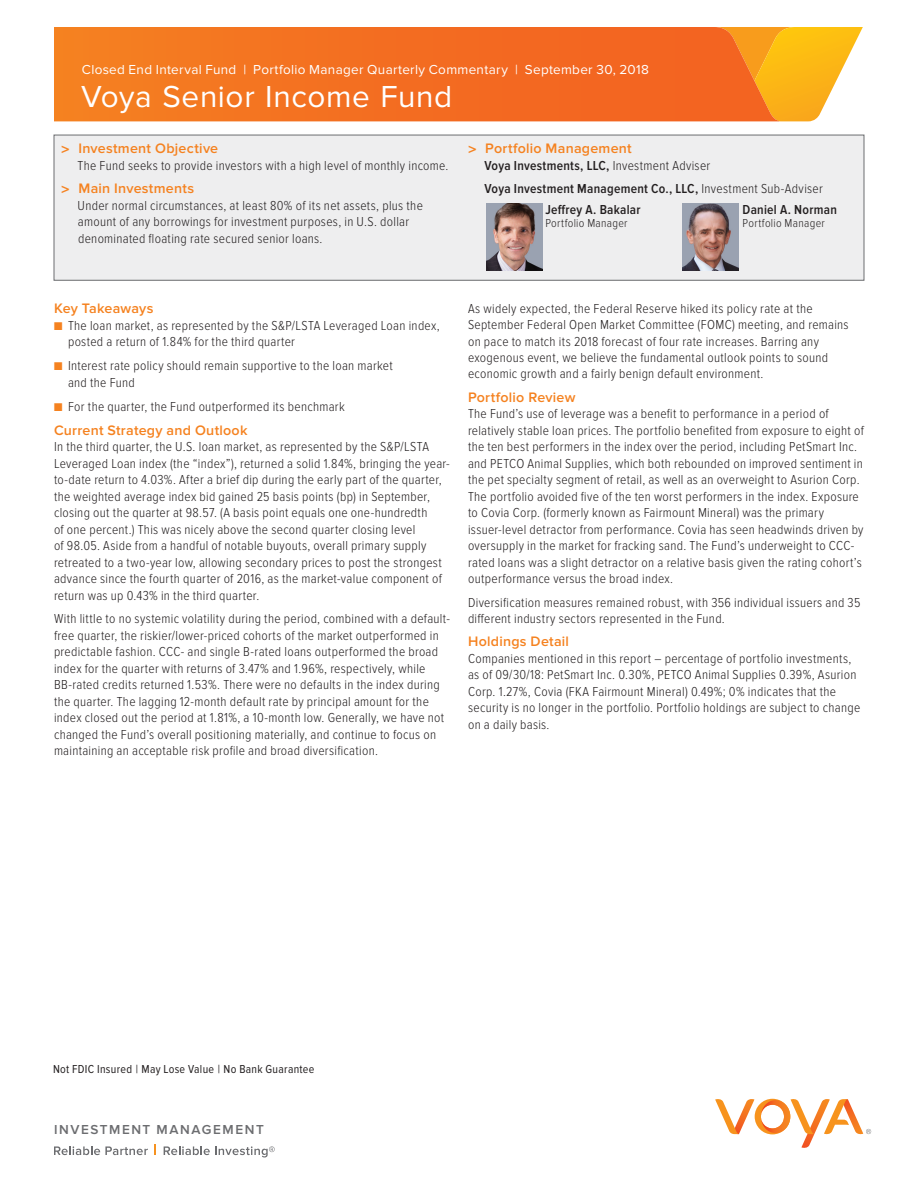
<style>
.page{position:relative;width:918px;height:1188px;background:#fff}
.page>*{position:absolute;margin:0;border:0;box-sizing:border-box;transform-origin:0 0}
.t1{font:31.5px "Proxima Nova";letter-spacing:.02em;color:#fff}
.t2{font:600 14.25px "Proxima Nova";letter-spacing:.02em;color:#f58220}
.t3{font:300 13.5px/16.5px "Proxima Nova Cond";letter-spacing:.02em;color:#231f20}
.t4{font:600 13.5px/23.2px "Proxima Nova Cond";letter-spacing:.02em;color:#231f20}
.t5{font:13.5px "Proxima Nova";letter-spacing:.02em;color:#fff}
.t6{font:600 13.5px "Proxima Nova";letter-spacing:.115em;color:#6c6d70}
.t7{font:12px "Proxima Nova Cond";letter-spacing:.025em;color:#231f20}
.t8{font:300 12px "Proxima Nova Cond";letter-spacing:.025em;color:#231f20}
.s1{font-family:"Frutiger LT Std";font-weight:700}
.s2{font-weight:300}
.s3{font-weight:600;color:#f58220}
</style>
<div class="page">
<svg style="left:715px;top:1098px;width:156px;height:50px"></svg>
<svg style="left:54px;top:1146px;width:94px;height:9px"></svg>
<svg style="left:164px;top:1146px;width:111px;height:11px"></svg>
<svg style="left:780px;top:27px;width:83px;height:94px"></svg>
<svg style="left:54px;top:27px;width:726px;height:94px;background:#f37120"></svg>
<div style="left:54px;top:135px;width:810px;height:145px;background:#eeeeef"></div>
<div style="left:54px;top:135px;width:810px;height:146px;border:1px solid #6c6d70"></div>
<img style="left:487px;top:203px;width:55px;height:68px">
<img style="left:683px;top:203px;width:55px;height:68px">
<p class="t5" style="left:82px;top:62px;width:569px">Closed End Interval Fund | Portfolio Manager Quarterly Commentary | September 30, 2018</p>
<h1 class="t1" style="left:81px;top:78px;width:373px">Voya Senior Income Fund</h1>
<p class="t2" style="left:61px;top:140px;width:159px"><span class="s1">&gt;</span> Investment Objective</p>
<p class="t3" style="left:78px;top:157px;width:372px">The Fund seeks to provide investors with a high level of monthly income.</p>
<p class="t2" style="left:61px;top:180px;width:134px"><span class="s1">&gt;</span> Main Investments</p>
<p class="t3" style="left:78px;top:197px;width:347px">Under normal circumstances, at least 80% of its net assets, plus the amount of any borrowings for investment purposes, in U.S. dollar denominated floating rate secured senior loans.</p>
<p class="t2" style="left:468px;top:140px;width:165px"><span class="s1">&gt;</span> Portfolio Management</p>
<p class="t4" style="left:484px;top:154px;width:340px">Voya Investments, LLC, <span class="s2">Investment Adviser<br></span>Voya Investment Management Co., LLC, <span class="s2">Investment Sub-Adviser</span></p>
<p class="t4" style="left:545px;top:198px;width:97px">Jeffrey A. Bakalar</p>
<p class="t8" style="left:545px;top:217px;width:84px">Portfolio Manager</p>
<p class="t4" style="left:743px;top:198px;width:96px">Daniel A. Norman</p>
<p class="t8" style="left:743px;top:217px;width:84px">Portfolio Manager</p>
<p class="t2" style="left:54px;top:300px;width:101px">Key Takeaways</p>
<p class="t3" style="left:68px;top:317px;width:373px;text-indent:-14px"><span class="s3">■</span> The loan market, as represented by the S&amp;P/LSTA Leveraged Loan index, posted a return of 1.84% for the third quarter</p>
<p class="t3" style="left:68px;top:358px;width:326px;text-indent:-14px"><span class="s3">■</span> Interest rate policy should remain supportive to the loan market and the Fund</p>
<p class="t3" style="left:54px;top:398px;width:292px"><span class="s3">■</span> For the quarter, the Fund outperformed its benchmark</p>
<p class="t2" style="left:54px;top:422px;width:195px">Current Strategy and Outlook</p>
<p class="t3" style="left:54px;top:439px;width:397px">In the third quarter, the U.S. loan market, as represented by the S&amp;P/LSTA Leveraged Loan index (the “index”), returned a solid 1.84%, bringing the year&shy;to-date return to 4.03%. After a brief dip during the early part of the quarter, the weighted average index bid gained 25 basis points (bp) in September, closing out the quarter at 98.57. (A basis point equals one one-hundredth<br>of one percent.) This was nicely above the second quarter closing level<br>of 98.05. Aside from a handful of notable buyouts, overall primary supply retreated to a two-year low, allowing secondary prices to post the strongest advance since the fourth quarter of 2016, as the market-value component of return was up 0.43% in the third quarter.</p>
<p class="t3" style="left:54px;top:611px;width:397px">With little to no systemic volatility during the period, combined with a default&shy;free quarter, the riskier/lower-priced cohorts of the market outperformed in predictable fashion. CCC- and single B-rated loans outperformed the broad index for the quarter with returns of 3.47% and 1.96%, respectively, while BB-rated credits returned 1.53%. There were no defaults in the index during the quarter. The lagging 12-month default rate by principal amount for the index closed out the period at 1.81%, a 10-month low. Generally, we have not changed the Fund’s overall positioning materially, and continue to focus on maintaining an acceptable risk profile and broad diversification.</p>
<p class="t3" style="left:468px;top:300px;width:382px">As widely expected, the Federal Reserve hiked its policy rate at the September Federal Open Market Committee (FOMC) meeting, and remains on pace to match its 2018 forecast of four rate increases. Barring any exogenous event, we believe the fundamental outlook points to sound economic growth and a fairly benign default environment.</p>
<p class="t2" style="left:468px;top:389px;width:109px">Portfolio Review</p>
<p class="t3" style="left:468px;top:406px;width:397px">The Fund’s use of leverage was a benefit to performance in a period of relatively stable loan prices. The portfolio benefited from exposure to eight of the ten best performers in the index over the period, including PetSmart Inc. and PETCO Animal Supplies, which both rebounded on improved sentiment in the pet specialty segment of retail, as well as an overweight to Asurion Corp.<br>The portfolio avoided five of the ten worst performers in the index. Exposure to Covia Corp. (formerly known as Fairmount Mineral) was the primary issuer-level detractor from performance. Covia has seen headwinds driven by oversupply in the market for fracking sand. The Fund’s underweight to CCC&shy;rated loans was a slight detractor on a relative basis given the rating cohort’s outperformance versus the broad index.</p>
<p class="t3" style="left:468px;top:594px;width:394px">Diversification measures remained robust, with 356 individual issuers and 35 different industry sectors represented in the Fund.</p>
<p class="t2" style="left:468px;top:633px;width:102px">Holdings Detail</p>
<p class="t3" style="left:468px;top:650px;width:394px">Companies mentioned in this report – percentage of portfolio investments, as of 09/30/18: PetSmart Inc. 0.30%, PETCO Animal Supplies 0.39%, Asurion Corp. 1.27%, Covia (FKA Fairmount Mineral) 0.49%; 0% indicates that the security is no longer in the portfolio. Portfolio holdings are subject to change on a daily basis.</p>
<p class="t7" style="left:53px;top:1062px;width:263px">Not FDIC Insured | May Lose Value | No Bank Guarantee</p>
<p class="t6" style="left:54px;top:1121px;width:211px">INVESTMENT MANAGEMENT</p>
</div>
